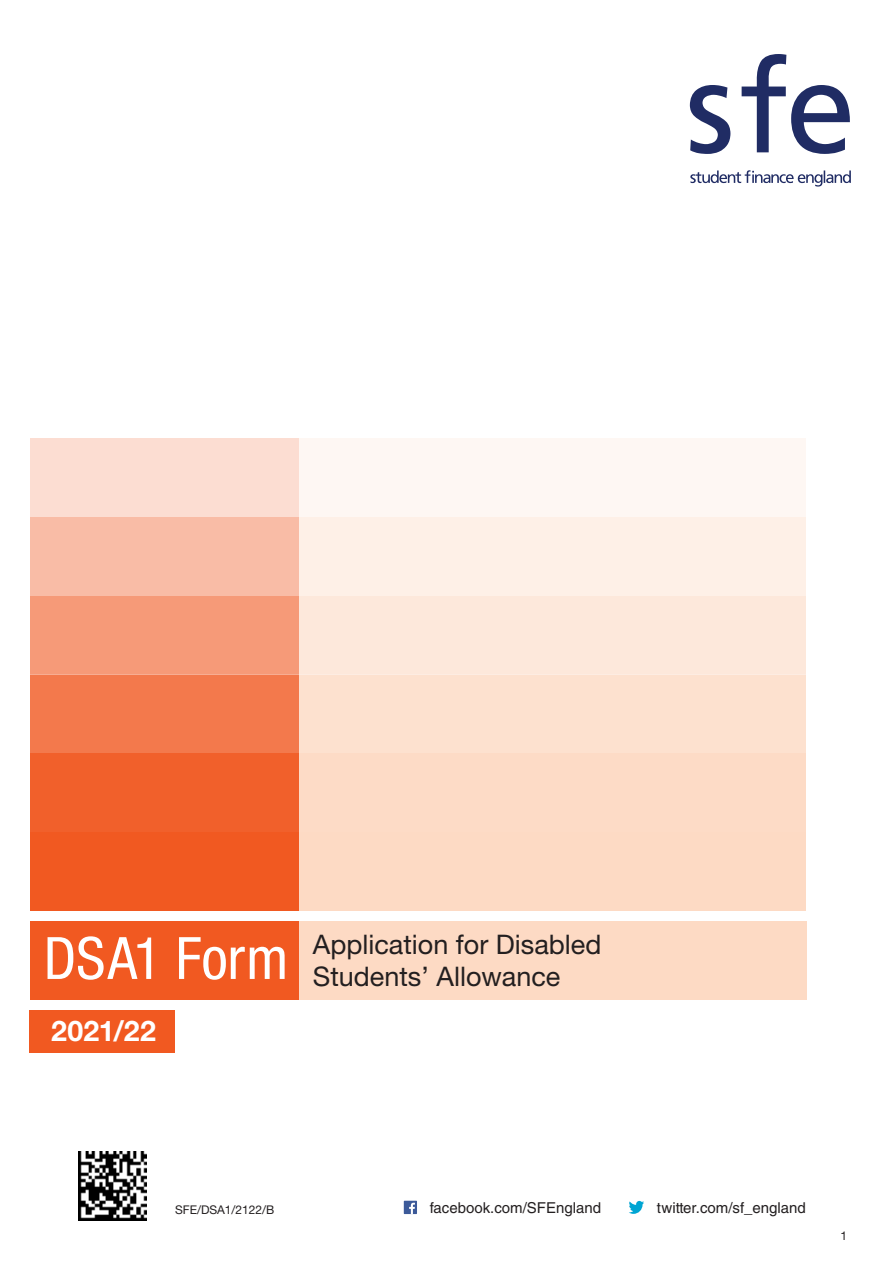
<style>
.page{position:relative;width:893px;height:1263px;background:#fff}
.page>*{position:absolute;margin:0;border:0;box-sizing:border-box;transform-origin:0 0}
.t1{font:condensed 58.5px "Helvetica Neue LT Std";color:#fff}
.t2{font:700 28.5px "Helvetica Neue LT Std";letter-spacing:.015em;color:#fff}
.t3{font:27px/32.4px "Helvetica Neue LT Std";color:#231f20}
.t4{font:15px "Helvetica LT Std";color:#231f20}
.t5{font:12px "Helvetica Neue LT Std";letter-spacing:-.005em;color:#231f20}
</style>
<div class="page">
<div style="left:148px;top:921px;width:658px;height:79px;background:#fddac4"></div>
<div style="left:175px;top:438px;width:631px;height:472px;background:#fddac4"></div>
<div style="left:30px;top:921px;width:269px;height:79px;background:#f15921"></div>
<div style="left:30px;top:438px;width:269px;height:472px;background:#f1602b"></div>
<div style="left:30px;top:1010px;width:145px;height:42px;background:#f15921"></div>
<svg style="left:690px;top:85px;width:40px;height:69px"></svg>
<svg style="left:742px;top:54px;width:108px;height:100px"></svg>
<svg style="left:690px;top:170px;width:160px;height:17px"></svg>
<svg style="left:30px;top:517px;width:776px;height:79px;background:#fcddd0"></svg>
<svg style="left:30px;top:596px;width:776px;height:78px;background:#faccb8"></svg>
<svg style="left:30px;top:674px;width:776px;height:79px;fill:#fde1cf"></svg>
<svg style="left:30px;top:438px;width:776px;height:79px;background:#fdede7"></svg>
<div style="left:404px;top:1201px;width:13px;height:13px;background:#3c5a99"></div>
<svg style="left:409px;top:1203px;width:6px;height:11px"></svg>
<svg style="left:629px;top:1201px;width:15px;height:13px"></svg>
<img style="left:78px;top:1152px;width:68px;height:68px">
<h1 class="t1" style="left:44px;top:924px;width:246px">DSA1 Form</h1>
<h1 class="t3" style="left:313px;top:928px;width:290px">Application for Disabled<br>Students’ Allowance</h1>
<h1 class="t2" style="left:51px;top:1013px;width:106px">2021/22</h1>
<p class="t5" style="left:175px;top:1202px;width:101px">SFE/DSA1/2122/B</p>
<p class="t4" style="left:430px;top:1199px;width:173px">facebook.com/SFEngland</p>
<p class="t4" style="left:657px;top:1199px;width:151px">twitter.com/sf_england</p>
<p class="t5" style="left:840px;top:1229px;width:8px">1</p>
</div>
